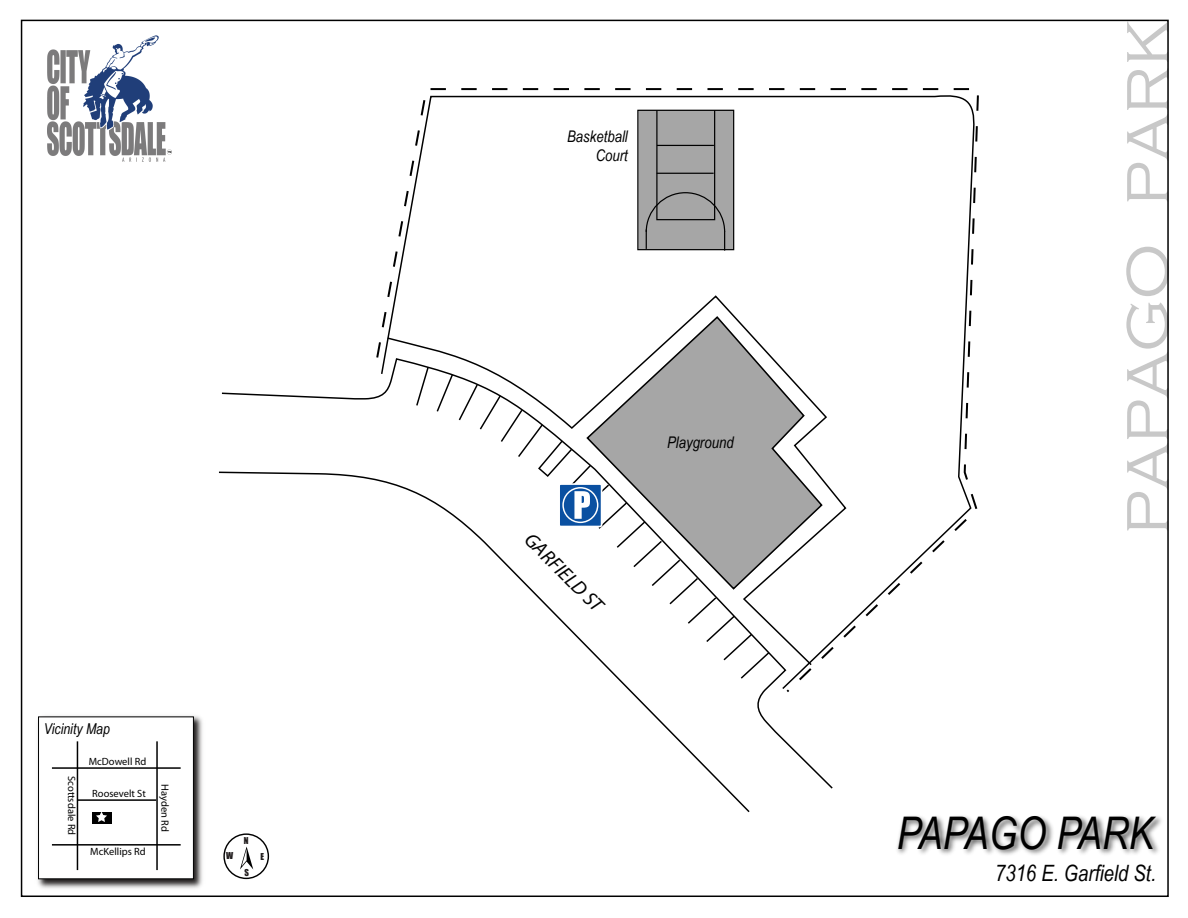
<style>
.page{position:relative;width:1188px;height:918px;background:#fff}
.page>*{position:absolute;margin:0;border:0;box-sizing:border-box;transform-origin:0 0}
.t1{font:300 75px "Copperplate Gothic";color:#c8c8c8}
.t2{font:italic 45px "Arial Narrow";color:#000}
.t3{font:italic 22.5px "Arial Narrow";color:#000}
.t4{font:italic 20.1px "Myriad";color:#000}
.t5{font:italic 16.05px/19.2px "Arial Narrow";color:#000;text-align:right}
.t6{font:italic 15px "Arial Narrow";color:#000}
.t7{font:10.5px "Myriad Pro";letter-spacing:-.005em;color:#000}
.t8{font:8.7px "Impact";color:#231f20}
</style>
<div class="page">
<img style="left:37px;top:715px;width:166px;height:174px">
<div style="left:38px;top:717px;width:156px;height:162px;background:#fff;border:1px solid #000"></div>
<svg style="left:219px;top:471px;width:531px;height:342px"></svg>
<svg style="left:375px;top:88px;width:604px;height:606px"></svg>
<svg style="left:415px;top:365px;width:356px;height:315px"></svg>
<img style="left:48px;top:35px;width:123px;height:127px">
<img style="left:897px;top:816px;width:265px;height:39px">
<hr style="left:52px;top:767px;width:129px;height:2px;background:#000">
<hr style="left:52px;top:844px;width:129px;height:2px;background:#000">
<hr style="left:77px;top:741px;width:1px;height:129px;background:#000">
<hr style="left:156px;top:741px;width:2px;height:129px;background:#000">
<hr style="left:77px;top:799px;width:79px;height:2px;background:#000">
<div style="left:92px;top:812px;width:20px;height:12px;background:#000"></div>
<svg style="left:96px;top:812px;width:11px;height:10px"></svg>
<div style="left:223px;top:833px;width:46px;height:46px;border:1px solid #000;border-radius:50%"></div>
<svg style="left:240px;top:847px;width:13px;height:22px"></svg>
<h3 class="t6" style="left:44px;top:718px;width:68px">Vicinity Map</h3>
<p class="t7" style="left:89px;top:755px;width:59px">McDowell Rd</p>
<p class="t7" style="left:78px;top:776px;width:61px;rotate:90deg">Scottsdale Rd</p>
<p class="t7" style="left:171px;top:784px;width:49px;rotate:90deg">Hayden Rd</p>
<p class="t7" style="left:92px;top:787px;width:55px">Roosevelt St</p>
<p class="t7" style="left:90px;top:845px;width:57px">McKellips Rd</p>
<p class="t8" style="left:244px;top:834px;width:6px">N</p>
<p class="t8" style="left:244px;top:866px;width:6px">S</p>
<p class="t8" style="left:226px;top:849px;width:9px">W</p>
<p class="t8" style="left:261px;top:850px;width:5px">E</p>
<h3 class="t5" style="left:567px;top:127px;width:62px">Basketball<br>Court</h3>
<h3 class="t4" style="left:535px;top:529px;width:104px;rotate:45deg">GARFIELD ST</h3>
<h3 class="t5" style="left:667px;top:433px;width:68px">Playground</h3>
<h1 class="t1" style="left:1103px;top:535px;width:516px;rotate:-90deg">papago park</h1>
<h2 class="t2" style="left:897px;top:802px;width:258px">PAPAGO PARK</h2>
<h3 class="t3" style="left:995px;top:858px;width:163px">7316 E. Garfield St.</h3>
</div>
